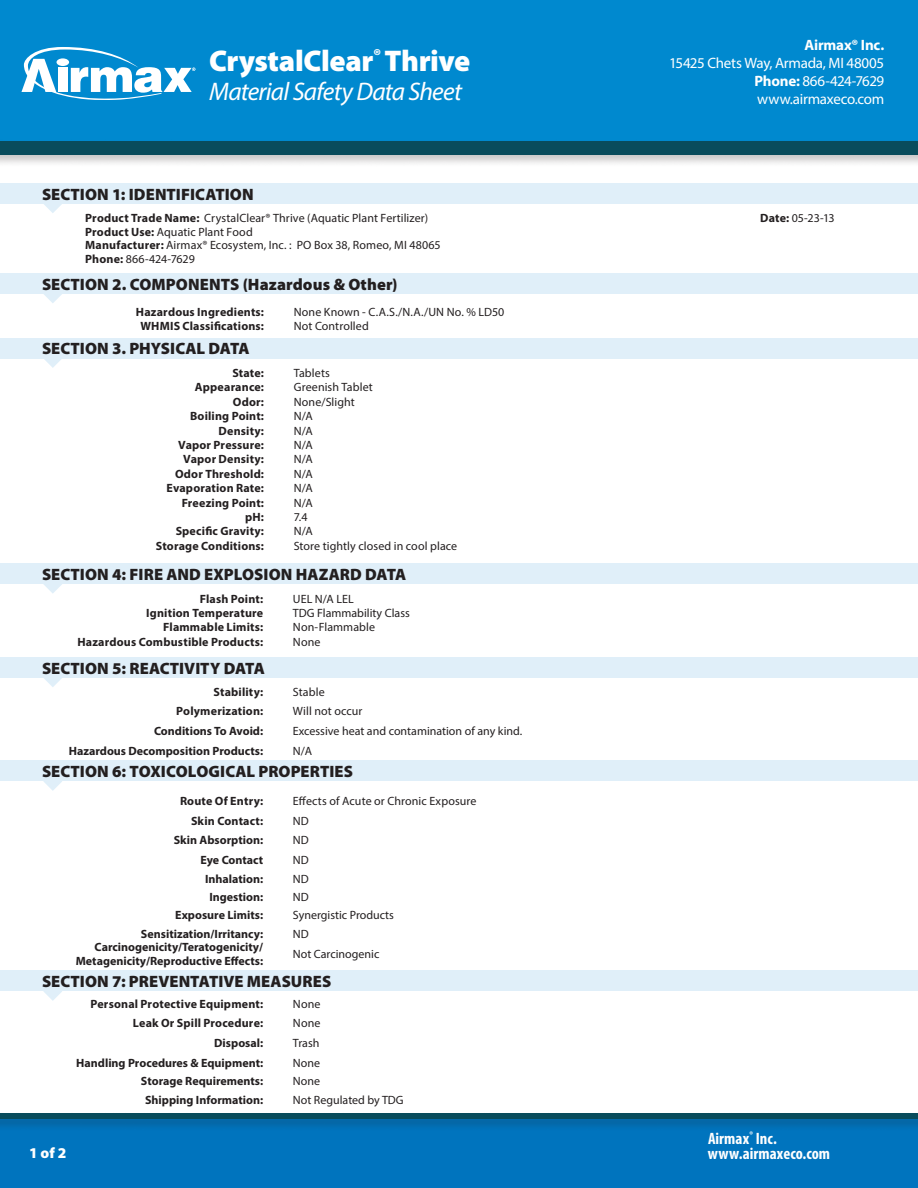
<style>
.page{position:relative;width:918px;height:1188px;background:#fff}
.page>*{position:absolute;margin:0;border:0;box-sizing:border-box;transform-origin:0 0}
.t1{font:900 30px "Myriad Pro";letter-spacing:-.015em;color:#fff}
.t2{font:italic 25.5px "Myriad Pro";letter-spacing:-.03em;color:#fff}
.t3{font:900 16.5px "Myriad Pro";letter-spacing:.005em;color:#231f20}
.t4{font:700 condensed 16.5px/15px "Myriad Pro";letter-spacing:.005em;color:#fff}
.t5{font:15px/18px "Myriad Pro";letter-spacing:-.02em;color:#fff;text-align:justify}
.t6{font:700 15px "Myriad Pro";letter-spacing:-.015em;color:#fff}
.t7{font:900 15px "Myriad Pro";color:#fff}
.t8{font:700 12px/13.5px "Myriad Pro";letter-spacing:.01em;color:#231f20;text-align:right}
.t9{font:12px/13.5px "Myriad Pro";letter-spacing:.005em;color:#231f20}
.s1{font-weight:700}
</style>
<div class="page">
<div style="left:0;top:0;width:918px;height:155px;background:#0089cf"></div>
<div style="left:0;top:139px;width:918px;height:28px;background:#231f20;opacity:.25"></div>
<div style="left:0;top:141px;width:918px;height:14px;background:#094c5c"></div>
<div style="left:0;top:1114px;width:918px;height:74px;background:#0074be"></div>
<div style="left:0;top:1112px;width:918px;height:20px;background:#231f20;opacity:.25"></div>
<div style="left:0;top:1114px;width:918px;height:5px;background:#094c5c"></div>
<svg style="left:21px;top:47px;width:174px;height:53px"></svg>
<div style="left:57px;top:58px;width:12px;height:8px;background:#fff;border-radius:50%"></div>
<div style="left:0;top:183px;width:918px;height:21px;background:#e0eff9"></div>
<svg style="left:44px;top:204px;width:18px;height:9px"></svg>
<div style="left:0;top:563px;width:918px;height:21px;background:#e0eff9"></div>
<svg style="left:43px;top:584px;width:19px;height:10px"></svg>
<div style="left:0;top:657px;width:918px;height:21px;background:#e0eff9"></div>
<svg style="left:44px;top:678px;width:18px;height:9px"></svg>
<div style="left:0;top:338px;width:918px;height:20px;background:#e0eff9"></div>
<svg style="left:43px;top:358px;width:19px;height:10px"></svg>
<div style="left:0;top:273px;width:918px;height:21px;background:#e0eff9"></div>
<svg style="left:44px;top:294px;width:18px;height:9px"></svg>
<div style="left:0;top:761px;width:918px;height:20px;background:#e0eff9"></div>
<svg style="left:43px;top:781px;width:19px;height:10px"></svg>
<div style="left:0;top:971px;width:918px;height:20px;background:#e0eff9"></div>
<svg style="left:43px;top:991px;width:19px;height:10px"></svg>
<h1 class="t1" style="left:209px;top:41px;width:263px">CrystalClear<sup>®</sup> Thrive</h1>
<h2 class="t2" style="left:209px;top:75px;width:254px">Material Safety Data Sheet</h2>
<h3 class="t3" style="left:42px;top:183px;width:213px">SECTION 1: IDENTIFICATION</h3>
<p class="t6" style="left:805px;top:35px;width:81px">Airmax® Inc.</p>
<p class="t5" style="left:755px;top:54px;width:131px;text-indent:-85px">15425 Chets Way, Armada, MI 48005<br><span class="s1">Phone:</span> 866-424-7629 www.airmaxeco.com</p>
<p class="t9" style="left:85px;top:211px;width:344px"><span class="s1">Product Trade Name:</span> CrystalClear® Thrive (Aquatic Plant Fertilizer)</p>
<p class="t9" style="left:760px;top:211px;width:76px"><span class="s1">Date:</span> 05-23-13</p>
<p class="t9" style="left:85px;top:225px;width:357px"><span class="s1">Product Use:</span> Aquatic Plant Food<br><span class="s1">Manufacturer:</span> Airmax® Ecosystem, Inc. : PO Box 38, Romeo, MI 48065<br><span class="s1">Phone:</span> 866-424-7629</p>
<h3 class="t3" style="left:42px;top:273px;width:357px">SECTION 2. COMPONENTS (Hazardous &amp; Other)</h3>
<p class="t8" style="left:136px;top:304px;width:130px">Hazardous Ingredients:</p>
<p class="t9" style="left:294px;top:305px;width:212px">None Known - C.A.S./N.A./UN No. % LD50</p>
<p class="t8" style="left:140px;top:319px;width:125px">WHMIS Classifications:</p>
<p class="t9" style="left:294px;top:319px;width:77px">Not Controlled</p>
<h3 class="t3" style="left:42px;top:338px;width:209px">SECTION 3. PHYSICAL DATA</h3>
<p class="t8" style="left:232px;top:366px;width:33px">State:</p>
<p class="t9" style="left:294px;top:366px;width:38px">Tablets</p>
<p class="t8" style="left:195px;top:380px;width:71px">Appearance:</p>
<p class="t9" style="left:294px;top:381px;width:81px">Greenish Tablet</p>
<p class="t8" style="left:233px;top:395px;width:33px">Odor:</p>
<p class="t9" style="left:294px;top:395px;width:63px">None/Slight</p>
<p class="t8" style="left:190px;top:409px;width:75px">Boiling Point:</p>
<p class="t9" style="left:294px;top:409px;width:20px">N/A</p>
<p class="t8" style="left:219px;top:424px;width:47px">Density:</p>
<p class="t9" style="left:294px;top:424px;width:20px">N/A</p>
<p class="t8" style="left:178px;top:438px;width:87px">Vapor Pressure:</p>
<p class="t9" style="left:294px;top:438px;width:20px">N/A</p>
<p class="t8" style="left:183px;top:452px;width:82px">Vapor Density:</p>
<p class="t9" style="left:294px;top:453px;width:20px">N/A</p>
<p class="t8" style="left:175px;top:467px;width:90px">Odor Threshold:</p>
<p class="t9" style="left:294px;top:467px;width:20px">N/A</p>
<p class="t8" style="left:167px;top:481px;width:99px">Evaporation Rate:</p>
<p class="t9" style="left:294px;top:481px;width:20px">N/A</p>
<p class="t8" style="left:182px;top:496px;width:84px">Freezing Point:</p>
<p class="t9" style="left:294px;top:496px;width:20px">N/A</p>
<p class="t8" style="left:245px;top:510px;width:20px">pH:</p>
<p class="t9" style="left:294px;top:510px;width:15px">7.4</p>
<p class="t8" style="left:176px;top:524px;width:90px">Specific Gravity:</p>
<p class="t9" style="left:294px;top:525px;width:20px">N/A</p>
<p class="t8" style="left:156px;top:539px;width:110px">Storage Conditions:</p>
<p class="t9" style="left:294px;top:539px;width:165px">Store tightly closed in cool place</p>
<h3 class="t3" style="left:42px;top:563px;width:366px">SECTION 4: FIRE AND EXPLOSION HAZARD DATA</h3>
<p class="t8" style="left:200px;top:591px;width:65px">Flash Point:</p>
<p class="t9" style="left:293px;top:592px;width:62px">UEL N/A LEL</p>
<p class="t8" style="left:146px;top:606px;width:118px">Ignition Temperature</p>
<p class="t9" style="left:293px;top:606px;width:118px">TDG Flammability Class</p>
<p class="t8" style="left:163px;top:620px;width:101px">Flammable Limits:</p>
<p class="t9" style="left:293px;top:620px;width:84px">Non-Flammable</p>
<p class="t8" style="left:77px;top:635px;width:187px">Hazardous Combustible Products:</p>
<p class="t9" style="left:293px;top:635px;width:29px">None</p>
<h3 class="t3" style="left:42px;top:657px;width:224px">SECTION 5: REACTIVITY DATA</h3>
<p class="t8" style="left:214px;top:685px;width:51px">Stability:</p>
<p class="t9" style="left:293px;top:685px;width:33px">Stable</p>
<p class="t8" style="left:176px;top:704px;width:88px">Polymerization:</p>
<p class="t9" style="left:293px;top:705px;width:71px">Will not occur</p>
<p class="t8" style="left:154px;top:724px;width:111px">Conditions To Avoid:</p>
<p class="t9" style="left:293px;top:724px;width:231px">Excessive heat and contamination of any kind.</p>
<p class="t8" style="left:69px;top:744px;width:196px">Hazardous Decomposition Products:</p>
<p class="t9" style="left:293px;top:744px;width:21px">N/A</p>
<h3 class="t3" style="left:42px;top:761px;width:313px">SECTION 6: TOXICOLOGICAL PROPERTIES</h3>
<p class="t8" style="left:180px;top:794px;width:85px">Route Of Entry:</p>
<p class="t9" style="left:293px;top:794px;width:185px">Effects of Acute or Chronic Exposure</p>
<p class="t8" style="left:191px;top:814px;width:74px">Skin Contact:</p>
<p class="t9" style="left:293px;top:814px;width:18px">ND</p>
<p class="t8" style="left:174px;top:833px;width:91px">Skin Absorption:</p>
<p class="t9" style="left:293px;top:833px;width:17px">ND</p>
<p class="t8" style="left:201px;top:853px;width:64px">Eye Contact</p>
<p class="t9" style="left:293px;top:853px;width:17px">ND</p>
<p class="t8" style="left:205px;top:872px;width:60px">Inhalation:</p>
<p class="t9" style="left:293px;top:872px;width:17px">ND</p>
<p class="t8" style="left:209px;top:890px;width:55px">Ingestion:</p>
<p class="t9" style="left:293px;top:890px;width:17px">ND</p>
<p class="t8" style="left:175px;top:908px;width:89px">Exposure Limits:</p>
<p class="t9" style="left:293px;top:908px;width:103px">Synergistic Products</p>
<p class="t8" style="left:141px;top:927px;width:124px">Sensitization/Irritancy:</p>
<p class="t9" style="left:293px;top:927px;width:17px">ND</p>
<p class="t8" style="left:76px;top:940px;width:189px">Carcinogenicity/Teratogenicity/<br>Metagenicity/Reproductive Effects:</p>
<p class="t9" style="left:293px;top:947px;width:88px">Not Carcinogenic</p>
<h3 class="t3" style="left:42px;top:971px;width:291px">SECTION 7: PREVENTATIVE MEASURES</h3>
<p class="t8" style="left:90px;top:997px;width:174px">Personal Protective Equipment:</p>
<p class="t9" style="left:293px;top:997px;width:29px">None</p>
<p class="t8" style="left:133px;top:1016px;width:132px">Leak Or Spill Procedure:</p>
<p class="t9" style="left:293px;top:1017px;width:29px">None</p>
<p class="t8" style="left:214px;top:1036px;width:50px">Disposal:</p>
<p class="t9" style="left:293px;top:1036px;width:28px">Trash</p>
<p class="t8" style="left:76px;top:1056px;width:188px">Handling Procedures &amp; Equipment:</p>
<p class="t9" style="left:293px;top:1056px;width:29px">None</p>
<p class="t8" style="left:141px;top:1074px;width:124px">Storage Requirements:</p>
<p class="t9" style="left:293px;top:1074px;width:29px">None</p>
<p class="t8" style="left:145px;top:1092px;width:120px">Shipping Information:</p>
<p class="t9" style="left:293px;top:1093px;width:112px">Not Regulated by TDG</p>
<p class="t7" style="left:29px;top:1143px;width:39px">1 of 2</p>
<h3 class="t4" style="left:708px;top:1130px;width:124px">Airmax<sup>®</sup> Inc. www.airmaxeco.com</h3>
</div>
